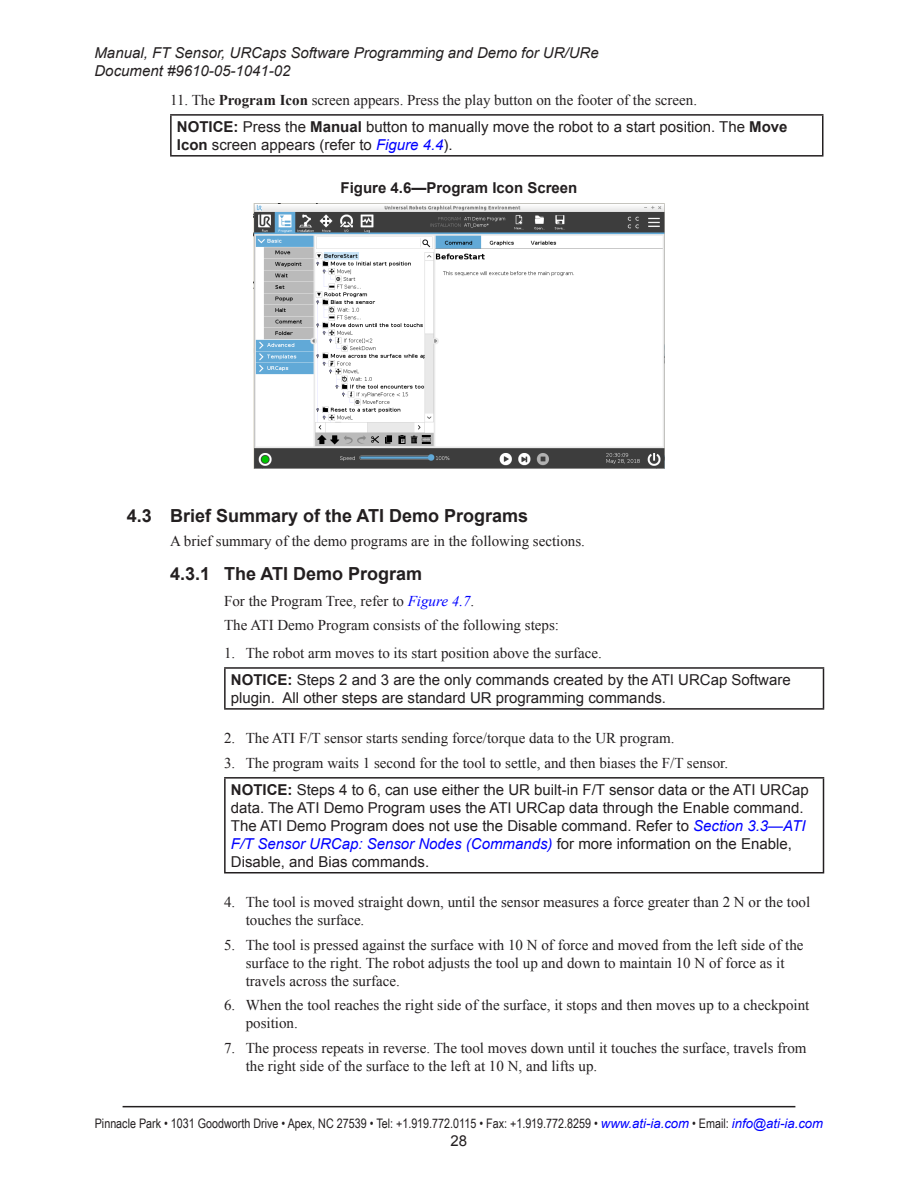
<style>
.page{position:relative;width:918px;height:1188px;background:#fff}
.page>*{position:absolute;margin:0;border:0;box-sizing:border-box;transform-origin:0 0}
.t1{font:700 18px "Arial";color:#231f20}
.Text_2{font:15px/18px "Times New Roman";color:#231f20}
.Caution_Danger_Text{font:15px/18px "Arial";color:#231f20}
.t2{font:italic 15px/18px "Arial";color:#231f20}
.Text_3{font:15px "Times New Roman";color:#231f20}
.t3{font:700 15px "Arial";color:#231f20}
.t4{font:13.2px "Arial Narrow";color:#231f20}
.s1{font-weight:700}
.s2{font-style:italic;color:#00f}
.s3{font-family:"Arial";font-style:italic;color:#00f}
</style>
<div class="page">
<hr style="left:123px;top:1106px;width:672px;height:1px;background:#231f20">
<hr style="left:170px;top:114px;width:654px;height:2px;background:#231f20">
<hr style="left:170px;top:116px;width:2px;height:39px;background:#231f20">
<hr style="left:822px;top:116px;width:2px;height:39px;background:#231f20">
<hr style="left:170px;top:155px;width:654px;height:2px;background:#231f20">
<img style="left:254px;top:203px;width:410px;height:265px">
<hr style="left:224px;top:667px;width:600px;height:2px;background:#231f20">
<hr style="left:224px;top:669px;width:2px;height:39px;background:#231f20">
<hr style="left:823px;top:669px;width:1px;height:39px;background:#231f20">
<hr style="left:224px;top:708px;width:600px;height:2px;background:#231f20">
<hr style="left:224px;top:777px;width:600px;height:2px;background:#231f20">
<hr style="left:224px;top:779px;width:2px;height:93px;background:#231f20">
<hr style="left:823px;top:779px;width:1px;height:93px;background:#231f20">
<hr style="left:224px;top:872px;width:600px;height:2px;background:#231f20">
<p class="t2" style="left:94px;top:44px;width:506px">Manual, FT Sensor, URCaps Software Programming and Demo for UR/URe<br>Document #9610-05-1041-02</p>
<p class="Text_2" style="left:170px;top:91px;width:529px">11. The <span class="s1">Program Icon</span> screen appears. Press the play button on the footer of the screen.</p>
<p class="Caution_Danger_Text" style="left:177px;top:118px;width:612px"><span class="s1">NOTICE:</span> Press the <span class="s1">Manual</span> button to manually move the robot to a start position. The <span class="s1">Move<br>Icon</span> screen appears (refer to <span class="s2">Figure 4.4</span>).</p>
<p class="t3" style="left:341px;top:177px;width:238px">Figure 4.6—Program Icon Screen</p>
<p class="t1" style="left:127px;top:503px;width:403px">4.3 Brief Summary of the ATI Demo Programs</p>
<p class="Text_2" style="left:170px;top:532px;width:416px">A brief summary of the demo programs are in the following sections.</p>
<p class="t1" style="left:170px;top:562px;width:254px">4.3.1 The ATI Demo Program</p>
<p class="Text_3" style="left:224px;top:591px;width:252px">For the Program Tree, refer to <span class="s2">Figure 4.7</span>.</p>
<p class="Text_3" style="left:224px;top:615px;width:336px">The ATI Demo Program consists of the following steps:</p>
<p class="Text_2" style="left:224px;top:644px;width:379px">1. The robot arm moves to its start position above the surface.</p>
<p class="Caution_Danger_Text" style="left:231px;top:671px;width:561px"><span class="s1">NOTICE:</span> Steps 2 and 3 are the only commands created by the ATI URCap Software plugin. All other steps are standard UR programming commands.</p>
<p class="Text_2" style="left:224px;top:729px;width:452px">2. The ATI F/T sensor starts sending force/torque data to the UR program.</p>
<p class="Text_2" style="left:224px;top:754px;width:506px">3. The program waits 1 second for the tool to settle, and then biases the F/T sensor.</p>
<p class="Caution_Danger_Text" style="left:231px;top:781px;width:580px"><span class="s1">NOTICE:</span> Steps 4 to 6, can use either the UR built-in F/T sensor data or the ATI URCap data. The ATI Demo Program uses the ATI URCap data through the Enable command.<br>The ATI Demo Program does not use the Disable command. Refer to <span class="s2">Section 3.3—ATI F/T Sensor URCap: Sensor Nodes (Commands)</span> for more information on the Enable, Disable, and Bias commands.</p>
<p class="Text_2" style="left:246px;top:893px;width:566px;text-indent:-22px">4. The tool is moved straight down, until the sensor measures a force greater than 2 N or the tool touches the surface.</p>
<p class="Text_2" style="left:246px;top:935px;width:559px;text-indent:-22px">5. The tool is pressed against the surface with 10 N of force and moved from the left side of the surface to the right. The robot adjusts the tool up and down to maintain 10 N of force as it travels across the surface.</p>
<p class="Text_2" style="left:246px;top:996px;width:565px;text-indent:-22px">6. When the tool reaches the right side of the surface, it stops and then moves up to a checkpoint position.</p>
<p class="Text_2" style="left:246px;top:1038px;width:562px;text-indent:-22px">7. The process repeats in reverse. The tool moves down until it touches the surface, travels from the right side of the surface to the left at 10 N, and lifts up.</p>
<p class="t4" style="left:95px;top:1114px;width:730px">Pinnacle Park • 1031 Goodworth Drive • Apex, NC 27539 • Tel: +1.919.772.0115 • Fax: +1.919.772.8259 • <span class="s3">www.ati-ia.com</span> • Email: <span class="s3">info@ati-ia.com</span></p>
<p class="Caution_Danger_Text" style="left:451px;top:1132px;width:18px">28</p>
</div>
